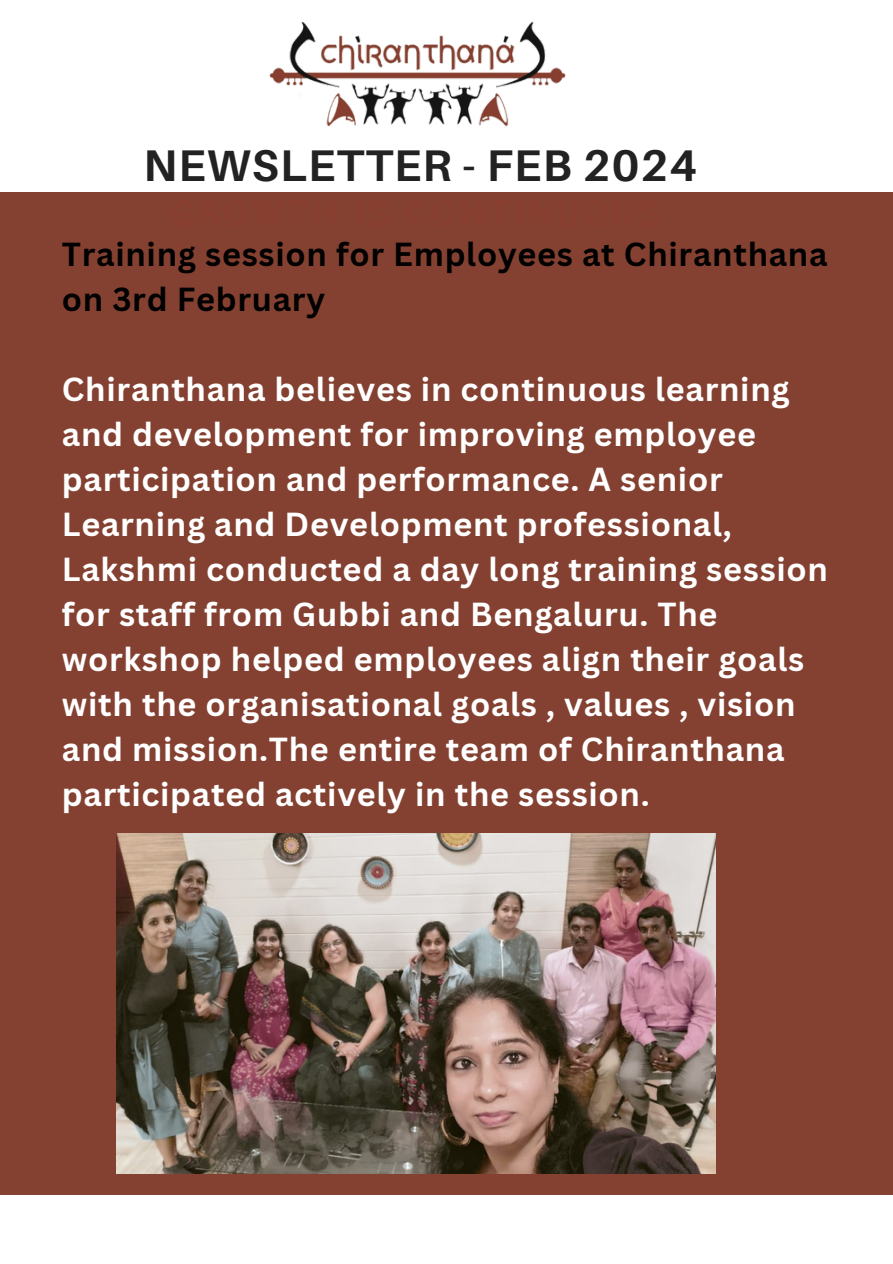
<style>
.page{position:relative;width:893px;height:1264px;background:#fff}
.page>*{position:absolute;margin:0;border:0;box-sizing:border-box;transform-origin:0 0}
.t1{font:700 44.25px "Aileron";letter-spacing:.025em;color:#222}
.t2{font:700 32.4px/45px "Canva Sans";letter-spacing:.02em;color:#fff}
.t3{font:700 32.4px/45px "Canva Sans";letter-spacing:.02em;color:#000}
</style>
<div class="page">
<div style="left:0;top:192px;width:892px;height:1002px;background:#844131"></div>
<img style="left:269px;top:21px;width:297px;height:106px">
<img style="left:116px;top:833px;width:599px;height:340px">
<p class="t1" style="left:144px;top:137px;width:555px">NEWSLETTER - FEB 2024</p>
<h1 class="t3" style="left:62px;top:231px;width:767px">Training session for Employees at Chiranthana on 3rd February</h1>
<p class="t2" style="left:62px;top:366px;width:767px">Chiranthana believes in continuous learning and development for improving employee participation and performance. A senior Learning and Development professional, Lakshmi conducted a day long training session for staff from Gubbi and Bengaluru. The workshop helped employees align their goals with the organisational goals , values , vision and mission.The entire team of Chiranthana participated actively in the session.</p>
</div>
